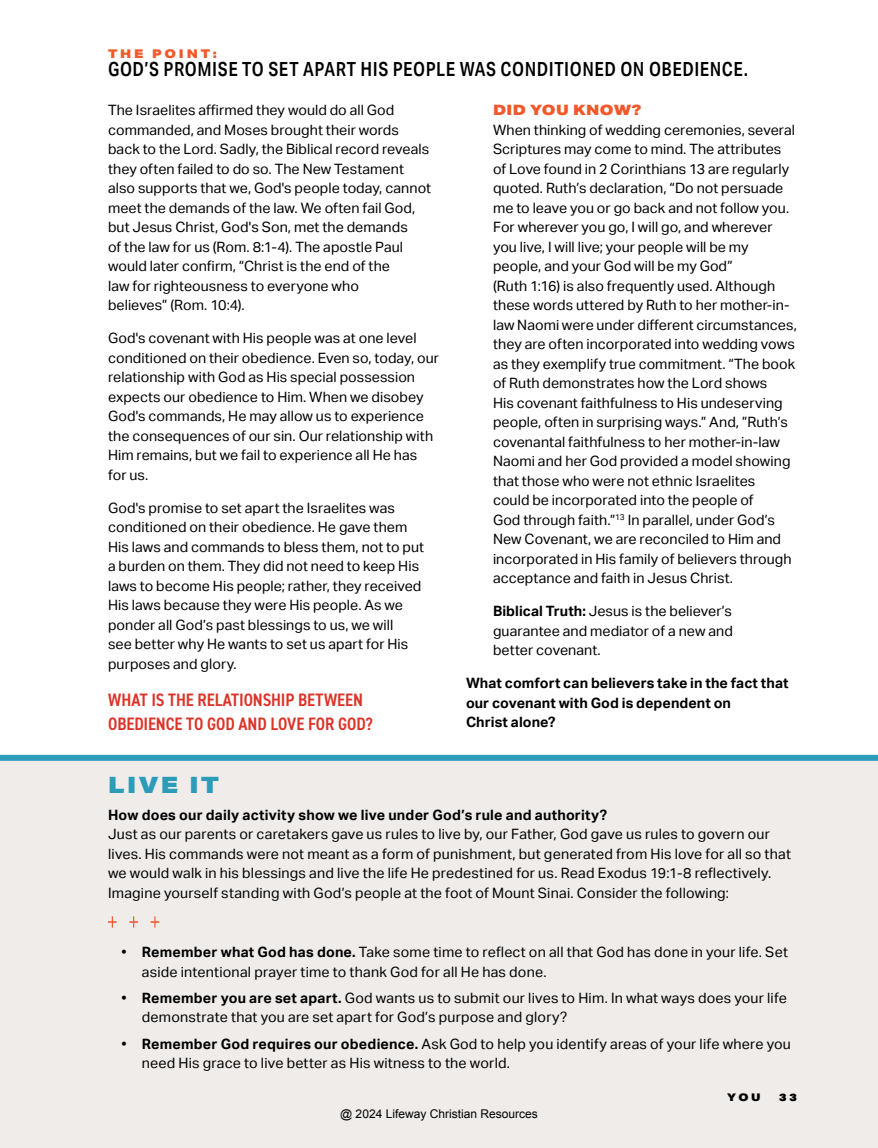
<style>
.page{position:relative;width:878px;height:1148px;background:#fff}
.page>*{position:absolute;margin:0;border:0;box-sizing:border-box;transform-origin:0 0}
.t1{font:900 22.5px "Aktiv Grotesk Ex";letter-spacing:.105em;color:#2c9cb9}
.t2{font:500 19.5px "Aktiv Grotesk Cd";letter-spacing:.025em;color:#000}
.t3{font:600 condensed 18px/24px "DIN2014";letter-spacing:-.005em;color:#dc3227}
.t4{font:14.25px/19.5px "Aktiv Grotesk";letter-spacing:.005em;color:#000}
.t5{font:700 14.25px/19.5px "Aktiv Grotesk";letter-spacing:.01em;color:#000}
.t6{font:900 14.25px "Aktiv Grotesk Ex";letter-spacing:.025em;color:#f1592b}
.t7{font:12px "Arial";color:#000}
.t8{font:900 12px "Aktiv Grotesk Ex";letter-spacing:.23em;color:#f1592b}
.t9{font:900 10.5px "Aktiv Grotesk Ex";color:#000}
.s1{font-weight:700}
</style>
<div class="page">
<div style="left:0;top:758px;width:878px;height:390px;background:#efecea"></div>
<div style="left:0;top:754px;width:878px;height:6px;background:#2c9cb9"></div>
<svg style="left:108px;top:916px;width:51px;height:11px"></svg>
<p class="t8" style="left:108px;top:46px;width:110px">THE POINT:</p>
<h2 class="t2" style="left:108px;top:57px;width:641px">GOD’S PROMISE TO SET APART HIS PEOPLE WAS CONDITIONED ON OBEDIENCE.</h2>
<p class="t4" style="left:108px;top:100px;width:324px">The Israelites affirmed they would do all God commanded, and Moses brought their words back to the Lord. Sadly, the Biblical record reveals they often failed to do so. The New Testament also supports that we, God's people today, cannot meet the demands of the law. We often fail God, but Jesus Christ, God's Son, met the demands<br>of the law for us (Rom. 8:1-4). The apostle Paul would later confirm, “Christ is the end of the<br>law for righteousness to everyone who<br>believes” (Rom. 10:4).</p>
<p class="t4" style="left:108px;top:328px;width:332px">God's covenant with His people was at one level conditioned on their obedience. Even so, today, our relationship with God as His special possession expects our obedience to Him. When we disobey God's commands, He may allow us to experience the consequences of our sin. Our relationship with Him remains, but we fail to experience all He has for us.</p>
<p class="t4" style="left:108px;top:498px;width:317px">God's promise to set apart the Israelites was conditioned on their obedience. He gave them His laws and commands to bless them, not to put a burden on them. They did not need to keep His laws to become His people; rather, they received His laws because they were His people. As we ponder all God’s past blessings to us, we will<br>see better why He wants to set us apart for His purposes and glory.</p>
<p class="t3" style="left:108px;top:688px;width:266px">WHAT IS THE RELATIONSHIP BETWEEN<br>OBEDIENCE TO GOD AND LOVE FOR GOD?</p>
<p class="t6" style="left:493px;top:101px;width:150px">DID YOU KNOW?</p>
<p class="t4" style="left:493px;top:120px;width:305px">When thinking of wedding ceremonies, several Scriptures may come to mind. The attributes of Love found in 2 Corinthians 13 are regularly quoted. Ruth’s declaration, “Do not persuade me to leave you or go back and not follow you.<br>For wherever you go, I will go, and wherever you live, I will live; your people will be my people, and your God will be my God”<br>(Ruth 1:16) is also frequently used. Although these words uttered by Ruth to her mother-in&shy;law Naomi were under different circumstances, they are often incorporated into wedding vows as they exemplify true commitment. “The book of Ruth demonstrates how the Lord shows<br>His covenant faithfulness to His undeserving people, often in surprising ways.” And, ”Ruth’s covenantal faithfulness to her mother-in-law Naomi and her God provided a model showing that those who were not ethnic Israelites<br>could be incorporated into the people of<br>God through faith.”<sup>13</sup> In parallel, under God’s New Covenant, we are reconciled to Him and incorporated in His family of believers through acceptance and faith in Jesus Christ.</p>
<p class="t4" style="left:493px;top:601px;width:241px;text-align:justify"><span class="s1">Biblical Truth:</span> Jesus is the believer’s guarantee and mediator of a new and better covenant.</p>
<p class="t5" style="left:466px;top:673px;width:324px">What comfort can believers take in the fact that our covenant with God is dependent on<br>Christ alone?</p>
<h1 class="t1" style="left:108px;top:770px;width:112px">LIVE IT</h1>
<p class="t5" style="left:108px;top:805px;width:500px">How does our daily activity show we live under God’s rule and authority?</p>
<p class="t4" style="left:108px;top:824px;width:684px">Just as our parents or caretakers gave us rules to live by, our Father, God gave us rules to govern our lives. His commands were not meant as a form of punishment, but generated from His love for all so that we would walk in his blessings and live the life He predestined for us. Read Exodus 19:1-8 reflectively.<br>Imagine yourself standing with God’s people at the foot of Mount Sinai. Consider the following:</p>
<p class="t4" style="left:142px;top:942px;width:647px;text-indent:-20px">• <span class="s1">Remember what God has done.</span> Take some time to reflect on all that God has done in your life. Set aside intentional prayer time to thank God for all He has done.</p>
<p class="t4" style="left:142px;top:988px;width:646px;text-indent:-20px">• <span class="s1">Remember you are set apart.</span> God wants us to submit our lives to Him. In what ways does your life demonstrate that you are set apart for God’s purpose and glory?</p>
<p class="t4" style="left:142px;top:1033px;width:650px;text-indent:-20px">• <span class="s1">Remember God requires our obedience.</span> Ask God to help you identify areas of your life where you need His grace to live better as His witness to the world.</p>
<p class="t7" style="left:340px;top:1106px;width:199px">@ 2024 Lifeway Christian Resources</p>
<p class="t9" style="left:727px;top:1090px;width:35px">YOU</p>
<p class="t9" style="left:779px;top:1090px;width:19px">3 3</p>
</div>
